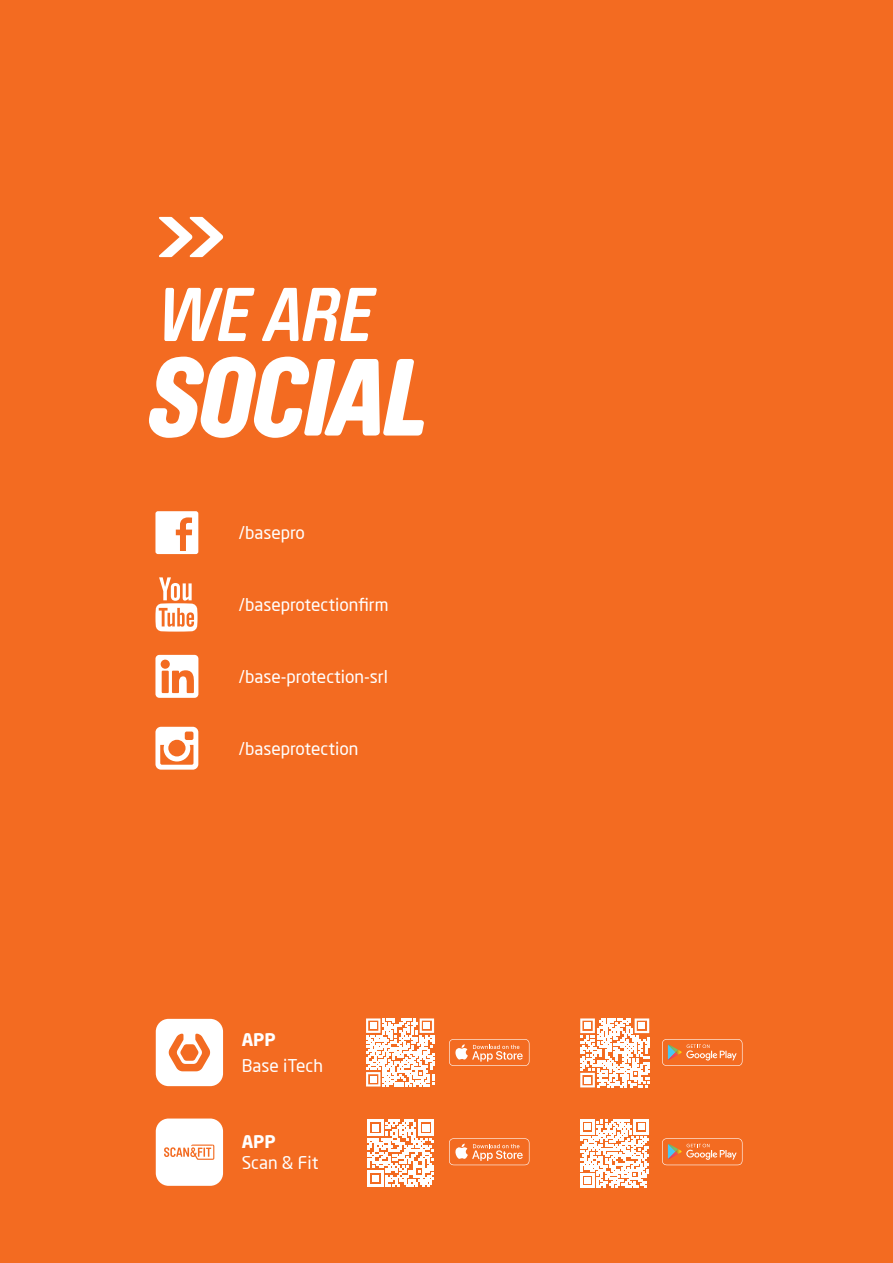
<style>
.page{position:relative;width:893px;height:1263px;background:#f36b21}
.page>*{position:absolute;margin:0;border:0;box-sizing:border-box;transform-origin:0 0}
.t1{font:italic 900 108px "Brauer Neue";letter-spacing:-.015em;color:#fff}
.t2{font:italic 700 75px "Brauer Neue";color:#fff}
.t3{font:17.25px "Neo Sans Pro";color:#fff}
.t4{font:700 17.25px "Neo Sans Pro";color:#fff}
</style>
<div class="page">
<svg style="left:155px;top:511px;width:43px;height:43px;background:#fce5d9"></svg>
<svg style="left:155px;top:577px;width:43px;height:55px"></svg>
<svg style="left:155px;top:727px;width:43px;height:43px"></svg>
<svg style="left:155px;top:655px;width:43px;height:43px"></svg>
<svg style="left:159px;top:217px;width:64px;height:40px"></svg>
<div style="left:156px;top:1118px;width:67px;height:68px;background:#fff;border-radius:13px"></div>
<svg style="left:164px;top:1144px;width:50px;height:16px"></svg>
<div style="left:156px;top:1019px;width:67px;height:67px;background:#fff;border-radius:13px"></div>
<svg style="left:169px;top:1033px;width:41px;height:38px"></svg>
<svg style="left:367px;top:1120px;width:67px;height:66px"></svg>
<svg style="left:366px;top:1018px;width:68px;height:68px"></svg>
<svg style="left:580px;top:1120px;width:68px;height:68px"></svg>
<svg style="left:580px;top:1018px;width:69px;height:69px"></svg>
<div style="left:584px;top:1077px;width:7px;height:6px;background:#fff"></div>
<svg style="left:449px;top:1039px;width:80px;height:27px"></svg>
<svg style="left:449px;top:1138px;width:80px;height:27px"></svg>
<svg style="left:662px;top:1039px;width:80px;height:27px"></svg>
<svg style="left:662px;top:1138px;width:80px;height:27px"></svg>
<h2 class="t2" style="left:159px;top:272px;width:218px">WE ARE</h2>
<h1 class="t1" style="left:150px;top:335px;width:281px">SOCIAL</h1>
<p class="t3" style="left:239px;top:522px;width:68px">/basepro</p>
<p class="t3" style="left:239px;top:594px;width:151px">/baseprotectionfirm</p>
<p class="t3" style="left:239px;top:666px;width:151px">/base-protection-srl</p>
<p class="t3" style="left:239px;top:738px;width:121px">/baseprotection</p>
<p class="t4" style="left:242px;top:1029px;width:36px">APP</p>
<p class="t3" style="left:242px;top:1055px;width:83px">Base iTech</p>
<p class="t4" style="left:242px;top:1131px;width:36px">APP</p>
<p class="t3" style="left:242px;top:1152px;width:78px">Scan &amp; Fit</p>
</div>
